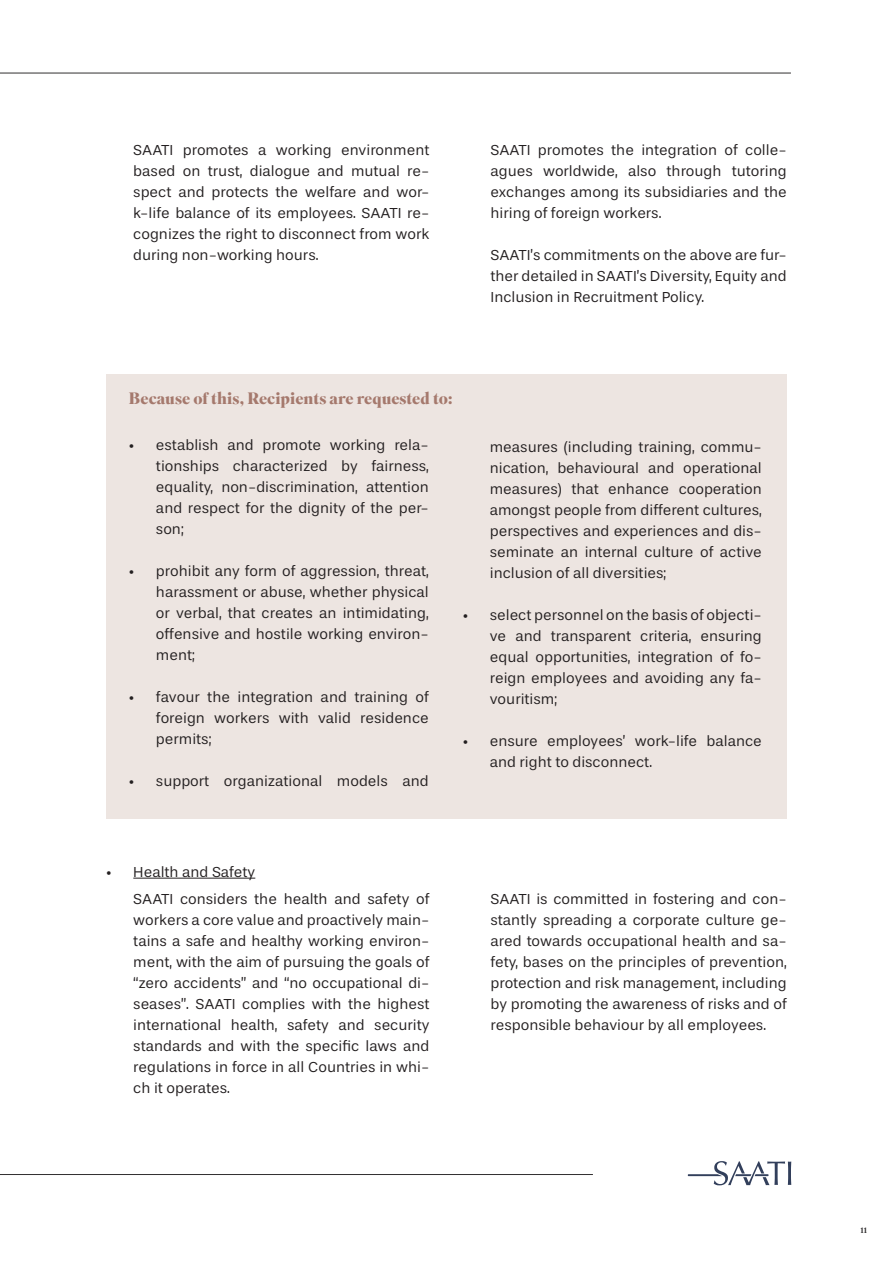
<style>
.page{position:relative;width:893px;height:1263px;background:#fff}
.page>*{position:absolute;margin:0;border:0;box-sizing:border-box;transform-origin:0 0}
.Stile_di_paragrafo_1{font:700 16.5px "Superior Title";color:#a5796d}
.Stile_di_paragrafo_1-2{font:15px/21px "Stevie Sans";color:#231f20;text-align:justify}
.t1{font:10.5px "Superior Title";color:#312f30}
</style>
<div class="page">
<hr style="left:0;top:1174px;width:593px;height:1px;background:#312f30">
<hr style="left:0;top:73px;width:791px;height:1px;background:#312f30">
<svg style="left:688px;top:1161px;width:103px;height:24px"></svg>
<div style="left:106px;top:374px;width:681px;height:445px;background:#ede5e1"></div>
<hr style="left:133px;top:878px;width:122px;height:1px;background:#231f20">
<p class="Stile_di_paragrafo_1-2" style="left:133px;top:139px;width:298px">SAATI promotes a working environment based on trust, dialogue and mutual re&shy;spect and protects the welfare and wor&shy;k-life balance of its employees. SAATI re&shy;cognizes the right to disconnect from work during non-working hours.</p>
<p class="Stile_di_paragrafo_1-2" style="left:490px;top:139px;width:298px">SAATI promotes the integration of colle&shy;agues worldwide, also through tutoring exchanges among its subsidiaries and the hiring of foreign workers.</p>
<p class="Stile_di_paragrafo_1-2" style="left:490px;top:244px;width:298px">SAATI’s commitments on the above are fur&shy;ther detailed in SAATI’s Diversity, Equity and Inclusion in Recruitment Policy.</p>
<p class="Stile_di_paragrafo_1" style="left:129px;top:388px;width:325px">Because of this, Recipients are requested to:</p>
<p class="Stile_di_paragrafo_1-2" style="left:156px;top:435px;width:274px;text-indent:-27px">• establish and promote working rela&shy;tionships characterized by fairness, equality, non-discrimination, attention and respect for the dignity of the per&shy;son;</p>
<p class="Stile_di_paragrafo_1-2" style="left:156px;top:561px;width:274px;text-indent:-27px">• prohibit any form of aggression, threat, harassment or abuse, whether physical or verbal, that creates an intimidating, offensive and hostile working environ&shy;ment;</p>
<p class="Stile_di_paragrafo_1-2" style="left:156px;top:687px;width:274px;text-indent:-27px">• favour the integration and training of foreign workers with valid residence permits;</p>
<p class="Stile_di_paragrafo_1-2" style="left:129px;top:771px;width:301px">• support organizational models and</p>
<p class="Stile_di_paragrafo_1-2" style="left:490px;top:437px;width:274px">measures (including training, commu&shy;nication, behavioural and operational measures) that enhance cooperation amongst people from different cultures, perspectives and experiences and dis&shy;seminate an internal culture of active inclusion of all diversities;</p>
<p class="Stile_di_paragrafo_1-2" style="left:490px;top:605px;width:274px;text-indent:-27px">• select personnel on the basis of objecti&shy;ve and transparent criteria, ensuring equal opportunities, integration of fo&shy;reign employees and avoiding any fa&shy;vouritism;</p>
<p class="Stile_di_paragrafo_1-2" style="left:490px;top:731px;width:274px;text-indent:-27px">• ensure employees’ work-life balance and right to disconnect.</p>
<p class="Stile_di_paragrafo_1-2" style="left:106px;top:861px;width:150px">• Health and Safety</p>
<p class="Stile_di_paragrafo_1-2" style="left:133px;top:888px;width:298px">SAATI considers the health and safety of workers a core value and proactively main&shy;tains a safe and healthy working environ&shy;ment, with the aim of pursuing the goals of “zero accidents” and “no occupational di&shy;seases”. SAATI complies with the highest international health, safety and security standards and with the specific laws and regulations in force in all Countries in whi&shy;ch it operates.</p>
<p class="Stile_di_paragrafo_1-2" style="left:490px;top:888px;width:298px">SAATI is committed in fostering and con&shy;stantly spreading a corporate culture ge&shy;ared towards occupational health and sa&shy;fety, bases on the principles of prevention, protection and risk management, including by promoting the awareness of risks and of responsible behaviour by all employees.</p>
<p class="t1" style="left:861px;top:1222px;width:8px">11</p>
</div>
